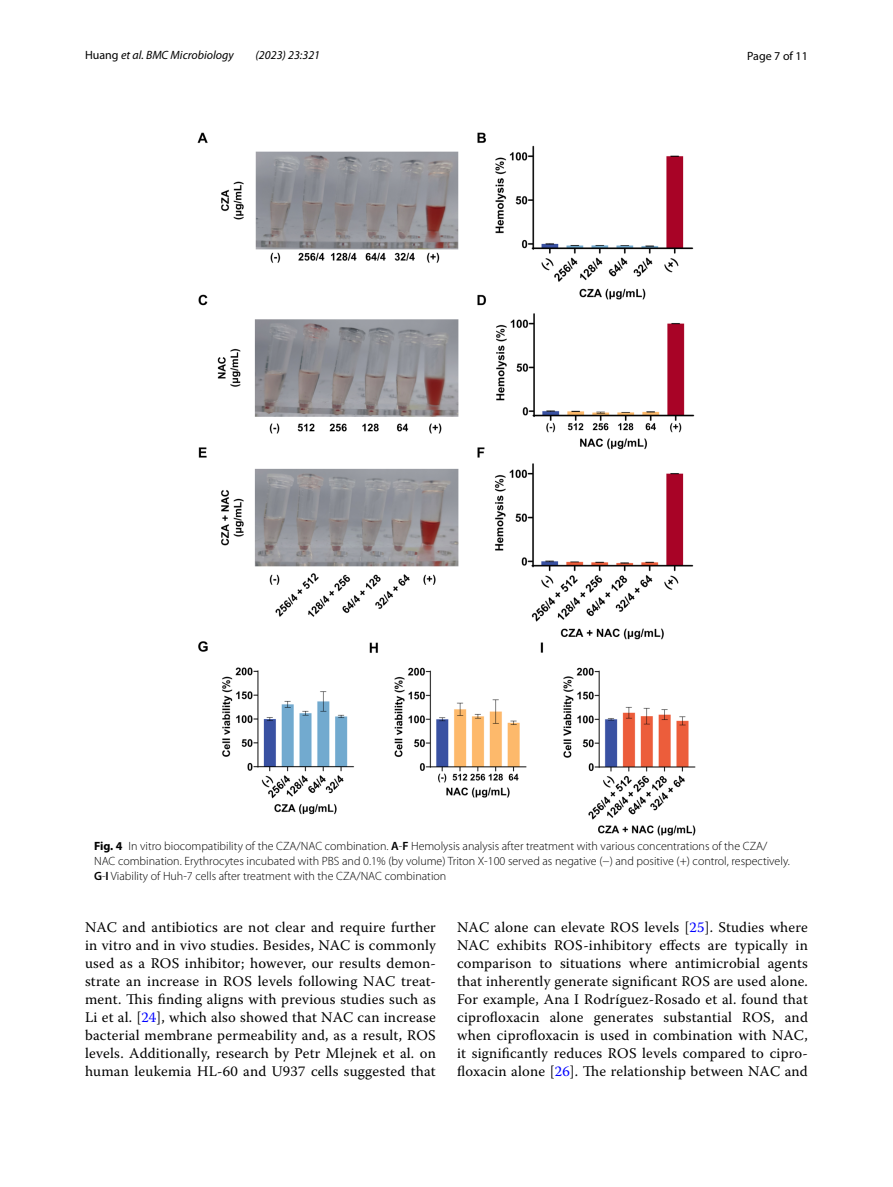
<style>
.page{position:relative;width:893px;height:1187px;background:#fff}
.page>*{position:absolute;margin:0;border:0;box-sizing:border-box;transform-origin:0 0}
.t1{font:14.7px/18px "Warnock Pro";letter-spacing:.015em;color:#000;text-align:justify}
.t2{font:300 12px/15px "Myriad Pro";color:#000}
.t3{font:italic 12px "Myriad Pro";color:#000}
.t4{font:12px "Myriad Pro";color:#000}
.s1{font-style:normal}
.s2{font-weight:700}
.s3{font-weight:600}
.s4{color:#00f}
</style>
<div class="page">
<img style="left:197px;top:133px;width:499px;height:702px">
<p class="t3" style="left:85px;top:48px;width:150px"><span class="s1">Huang</span> et al. BMC Microbiology</p>
<p class="t3" style="left:256px;top:48px;width:66px">(2023) 23:321</p>
<p class="t4" style="left:747px;top:48px;width:62px">Page 7 of 11</p>
<p class="t2" style="left:94px;top:838px;width:697px"><span class="s2">Fig. 4</span> In vitro biocompatibility of the CZA/NAC combination. <span class="s3">A</span>-<span class="s3">F</span> Hemolysis analysis after treatment with various concentrations of the CZA/<br>NAC combination. Erythrocytes incubated with PBS and 0.1% (by volume) Triton X-100 served as negative (−) and positive (+) control, respectively.<br><span class="s3">G</span>-<span class="s3">I</span> Viability of Huh-7 cells after treatment with the CZA/NAC combination</p>
<p class="t1" style="left:85px;top:917px;width:352px">NAC and antibiotics are not clear and require further in vitro and in vivo studies. Besides, NAC is commonly used as a ROS inhibitor; however, our results demon&shy;strate an increase in ROS levels following NAC treat&shy;ment. This finding aligns with previous studies such as Li et al. [<span class="s4">24</span>], which also showed that NAC can increase bacterial membrane permeability and, as a result, ROS levels. Additionally, research by Petr Mlejnek et al. on human leukemia HL-60 and U937 cells suggested that</p>
<p class="t1" style="left:457px;top:917px;width:352px">NAC alone can elevate ROS levels [<span class="s4">25</span>]. Studies where NAC exhibits ROS-inhibitory effects are typically in comparison to situations where antimicrobial agents that inherently generate significant ROS are used alone.<br>For example, Ana I Rodríguez-Rosado et al. found that ciprofloxacin alone generates substantial ROS, and when ciprofloxacin is used in combination with NAC, it significantly reduces ROS levels compared to cipro&shy;floxacin alone [<span class="s4">26</span>]. The relationship between NAC and</p>
</div>
